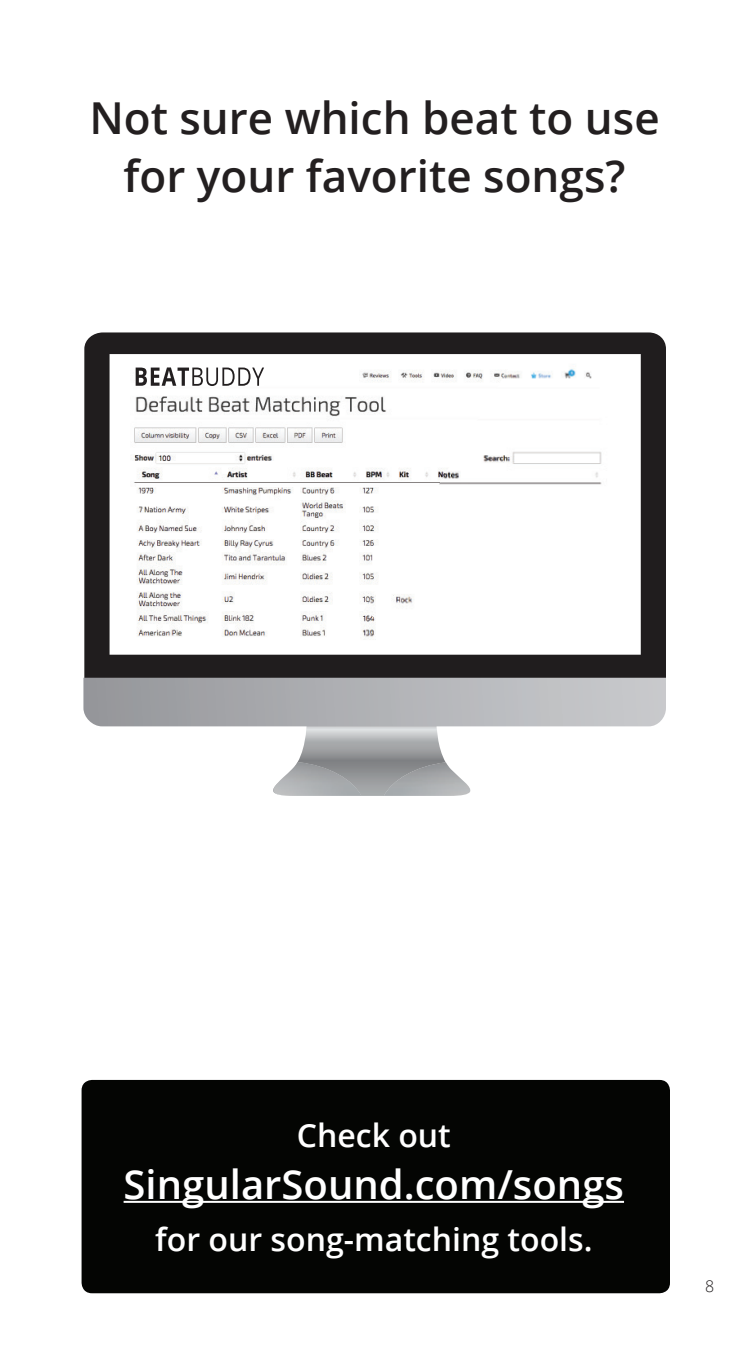
<style>
.page{position:relative;width:749px;height:1350px;background:#fff}
.page>*{position:absolute;margin:0;border:0;box-sizing:border-box;transform-origin:0 0}
.t1{font:600 44px/57.6px "Open Sans";color:#231f20;text-align:center}
.t2{font:600 40px "Open Sans";color:#fff}
.t3{font:600 32px "Open Sans";color:#fff}
.t4{font:300 16px "Open Sans";color:#231f20}
</style>
<div class="page">
<div style="left:81px;top:1079px;width:588px;height:214px;background:#040503;border-radius:10px"></div>
<hr style="left:124px;top:1200px;width:500px;height:2px;background:#fff">
<svg style="left:84px;top:332px;width:581px;height:345px;fill:#201d1e"></svg>
<svg style="left:83px;top:677px;width:582px;height:118px"></svg>
<img style="left:118px;top:363px;width:491px;height:278px">
<div style="left:136px;top:366px;width:128px;height:20px;background:#fff"></div>
<svg style="left:136px;top:367px;width:128px;height:19px"></svg>
<p class="t1" style="left:89px;top:89px;width:571px">Not sure which beat to use for your favorite songs?</p>
<p class="t3" style="left:297px;top:1113px;width:155px">Check out</p>
<p class="t2" style="left:124px;top:1156px;width:502px">SingularSound.com/songs</p>
<p class="t3" style="left:155px;top:1217px;width:439px">for our song-matching tools.</p>
<p class="t4" style="left:704px;top:1275px;width:11px">8</p>
</div>
